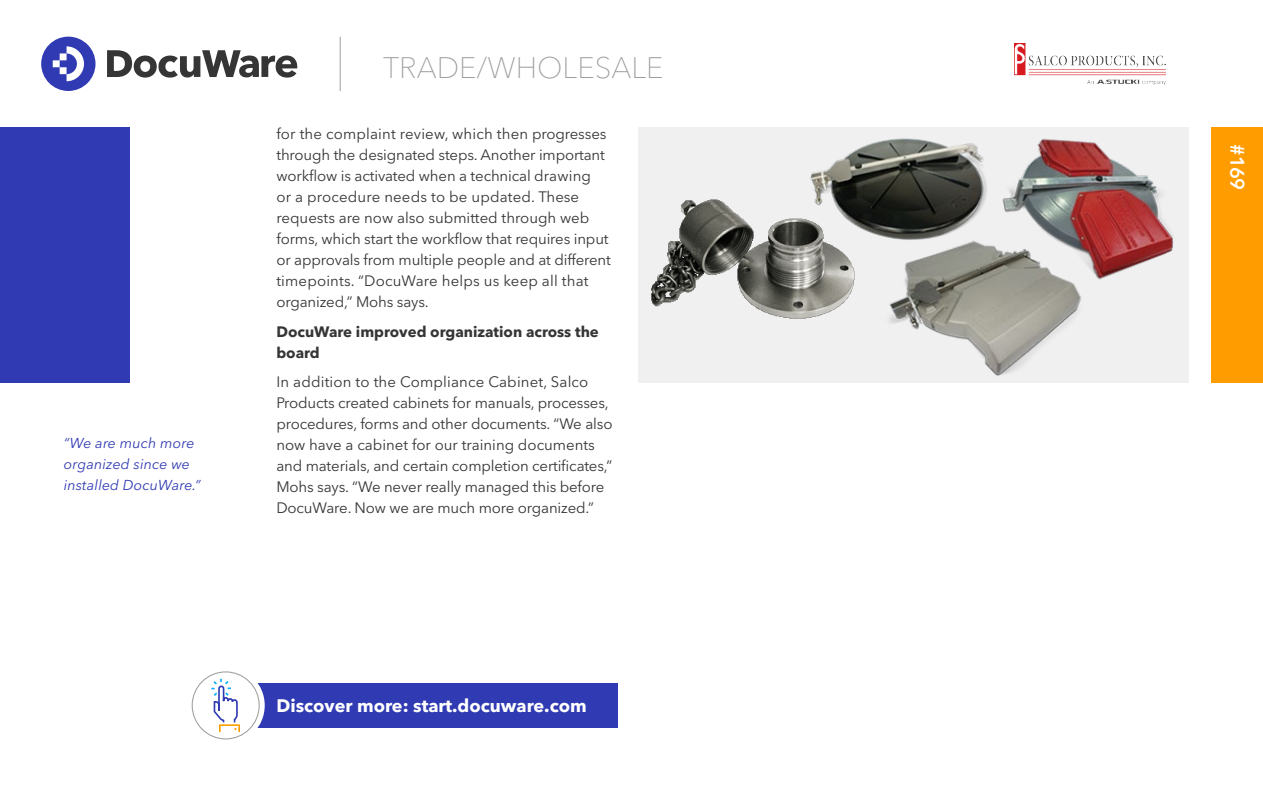
<style>
.page{position:relative;width:1263px;height:787px;background:#fff}
.page>*{position:absolute;margin:0;border:0;box-sizing:border-box;transform-origin:0 0}
.t1{font:100 29.4px "Avenir Next LT Pro";color:#9e9e9e}
.t2{font:600 19.5px "Avenir Next LT Pro";color:#fff}
.t3{font:700 18px "Avenir Next LT Pro";color:#fff}
.t4{font:15px/21px "Avenir Next LT Pro";letter-spacing:-.01em;color:#353535}
.t5{font:700 15px/21px "Avenir Next LT Pro";color:#353535}
.t6{font:15px "Avenir Next LT Pro";letter-spacing:.01em;color:#353535}
.t7{font:italic 14.25px/21px "Avenir Next LT Pro";letter-spacing:.01em;color:#303ab2}
</style>
<div class="page">
<svg style="left:41px;top:37px;width:55px;height:54px"></svg>
<svg style="left:107px;top:50px;width:190px;height:28px"></svg>
<hr style="left:340px;top:37px;width:1px;height:54px;background:#9e9e9e">
<div style="left:1212px;top:128px;width:51px;height:255px;background:#ff9d00"></div>
<div style="left:0;top:128px;width:130px;height:255px;background:#303ab2"></div>
<div style="left:255px;top:683px;width:363px;height:44px;background:#303ab2"></div>
<div style="left:187px;top:666px;width:78px;height:78px;background:#fff;border-radius:50%"></div>
<div style="left:192px;top:671px;width:68px;height:68px;border:1px solid #9e9e9e;border-radius:50%"></div>
<svg style="left:211px;top:678px;width:29px;height:55px"></svg>
<div style="left:639px;top:128px;width:550px;height:255px;background:#f0f0f0"></div>
<img style="left:810px;top:138px;width:364px;height:238px">
<img style="left:1014px;top:43px;width:151px;height:41px">
<img style="left:651px;top:197px;width:216px;height:135px">
<p class="t7" style="left:64px;top:432px;width:139px">“We are much more organized since we installed DocuWare.”</p>
<h1 class="t1" style="left:383px;top:50px;width:282px">TRADE/WHOLESALE</h1>
<p class="t6" style="left:276px;top:125px;width:331px">for the complaint review, which then progresses</p>
<p class="t4" style="left:276px;top:144px;width:336px">through the designated steps. Another important workflow is activated when a technical drawing<br>or a procedure needs to be updated. These requests are now also submitted through web forms, which start the workflow that requires input or approvals from multiple people and at different timepoints. “DocuWare helps us keep all that organized,” Mohs says.</p>
<p class="t5" style="left:276px;top:321px;width:324px">DocuWare improved organization across the board</p>
<p class="t4" style="left:276px;top:371px;width:338px">In addition to the Compliance Cabinet, Salco Products created cabinets for manuals, processes, procedures, forms and other documents. “We also now have a cabinet for our training documents and materials, and certain completion certificates,” Mohs says. “We never really managed this before DocuWare. Now we are much more organized.”</p>
<p class="t3" style="left:276px;top:694px;width:312px">Discover more: start.docuware.com</p>
<h2 class="t2" style="left:1249px;top:144px;width:47px;rotate:90deg">#169</h2>
</div>
